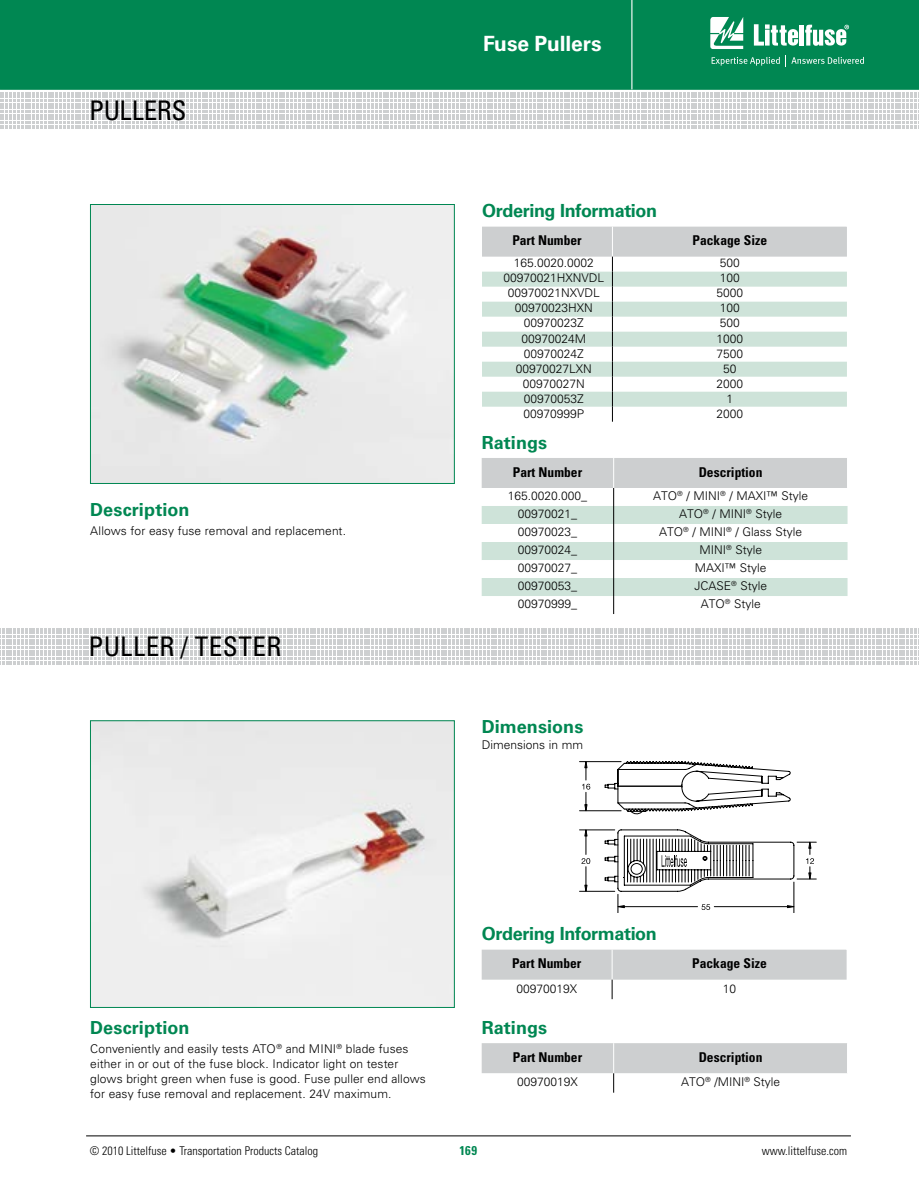
<style>
.page{position:relative;width:919px;height:1191px;background:#fff}
.page>*{position:absolute;margin:0;border:0;box-sizing:border-box;transform-origin:0 0}
.t1{font:condensed 27px "Univers LT Std";letter-spacing:.01em;color:#000}
.t2{font:condensed 27px "Univers LT Std";letter-spacing:-.015em;color:#000}
.t3{font:700 21px "Univers LT Std";letter-spacing:-.005em;color:#fff}
.t4{font:700 18px "Univers LT Std";color:#008752}
.t5{font:700 18px "Univers LT Std";letter-spacing:-.02em;color:#008752}
.t6{font:700 condensed 13.5px "Univers LT Std";color:#000}
.t7{font:700 condensed 12.75px "Univers LT Std";color:#008752}
.t8{font:300 12px/15px "Univers LT Std";color:#000}
.t9{font:300 condensed 12px "Univers LT Std";color:#000}
</style>
<div class="page">
<hr style="left:86px;top:1135px;width:764px;height:1px;background:#000">
<svg style="left:0;top:628px;width:919px;height:35px"></svg>
<div style="left:0;top:0;width:918px;height:90px;background:#008752"></div>
<hr style="left:631px;top:0;width:1px;height:89px;background:#fff">
<svg style="left:710px;top:17px;width:33px;height:32px"></svg>
<hr style="left:799px;top:25px;width:4px;height:21px;background:#fff">
<svg style="left:805px;top:25px;width:44px;height:21px"></svg>
<svg style="left:753px;top:24px;width:45px;height:22px"></svg>
<svg style="left:711px;top:57px;width:68px;height:9px"></svg>
<svg style="left:785px;top:55px;width:78px;height:11px"></svg>
<svg style="left:0;top:92px;width:917px;height:35px"></svg>
<img style="left:92px;top:206px;width:360px;height:276px">
<div style="left:90px;top:204px;width:364px;height:280px;border:1px solid #008752"></div>
<img style="left:92px;top:722px;width:360px;height:283px">
<div style="left:90px;top:720px;width:364px;height:287px;border:1px solid #008752"></div>
<svg style="left:481px;top:458px;width:367px;height:156px"></svg>
<hr style="left:613px;top:458px;width:1px;height:30px;background:#fff">
<hr style="left:847px;top:458px;width:1px;height:30px;background:#fff">
<svg style="left:481px;top:1043px;width:366px;height:49px"></svg>
<hr style="left:613px;top:1043px;width:1px;height:30px;background:#fff">
<svg style="left:482px;top:226px;width:365px;height:196px"></svg>
<hr style="left:579px;top:761px;width:42px;height:1px;background:#000">
<hr style="left:579px;top:810px;width:42px;height:1px;background:#000">
<svg style="left:582px;top:761px;width:8px;height:51px"></svg>
<hr style="left:579px;top:829px;width:35px;height:1px;background:#000">
<hr style="left:579px;top:891px;width:35px;height:1px;background:#000">
<svg style="left:581px;top:829px;width:9px;height:63px"></svg>
<svg style="left:604px;top:761px;width:212px;height:151px"></svg>
<svg style="left:481px;top:949px;width:366px;height:50px"></svg>
<h1 class="t2" style="left:89px;top:94px;width:99px">PULLERS</h1>
<h3 class="t4" style="left:90px;top:499px;width:101px">Description</h3>
<p class="t8" style="left:90px;top:523px;width:257px">Allows for easy fuse removal and replacement.</p>
<h1 class="t1" style="left:89px;top:629px;width:194px">PULLER / TESTER</h1>
<h2 class="t3" style="left:483px;top:32px;width:120px">Fuse Pullers</h2>
<h3 class="t5" style="left:482px;top:200px;width:176px">Ordering Information</h3>
<p class="t6" style="left:512px;top:232px;width:71px">Part Number</p>
<p class="t6" style="left:692px;top:232px;width:76px">Package Size</p>
<p class="t8" style="left:514px;top:256px;width:82px">165.0020.0002</p>
<p class="t8" style="left:719px;top:256px;width:22px">500</p>
<p class="t8" style="left:503px;top:271px;width:102px">00970021HXNVDL</p>
<p class="t8" style="left:719px;top:271px;width:22px">100</p>
<p class="t8" style="left:508px;top:286px;width:94px">00970021NXVDL</p>
<p class="t8" style="left:716px;top:286px;width:28px">5000</p>
<p class="t8" style="left:515px;top:301px;width:80px">00970023HXN</p>
<p class="t8" style="left:719px;top:301px;width:22px">100</p>
<p class="t8" style="left:524px;top:316px;width:62px">00970023Z</p>
<p class="t8" style="left:719px;top:316px;width:22px">500</p>
<p class="t8" style="left:521px;top:331px;width:66px">00970024M</p>
<p class="t8" style="left:716px;top:331px;width:28px">1000</p>
<p class="t8" style="left:524px;top:346px;width:62px">00970024Z</p>
<p class="t8" style="left:716px;top:346px;width:28px">7500</p>
<p class="t8" style="left:516px;top:361px;width:78px">00970027LXN</p>
<p class="t8" style="left:723px;top:361px;width:15px">50</p>
<p class="t8" style="left:523px;top:376px;width:64px">00970027N</p>
<p class="t8" style="left:716px;top:376px;width:28px">2000</p>
<p class="t8" style="left:524px;top:391px;width:62px">00970053Z</p>
<p class="t8" style="left:726px;top:391px;width:8px">1</p>
<p class="t8" style="left:523px;top:406px;width:62px">00970999P</p>
<p class="t8" style="left:716px;top:406px;width:28px">2000</p>
<h3 class="t4" style="left:481px;top:431px;width:67px">Ratings</h3>
<p class="t6" style="left:513px;top:463px;width:71px">Part Number</p>
<p class="t6" style="left:698px;top:463px;width:65px">Description</p>
<p class="t8" style="left:508px;top:488px;width:81px">165.0020.000_</p>
<p class="t8" style="left:653px;top:488px;width:156px">ATO<sup>®</sup> / MINI<sup>®</sup> / MAXI™ Style</p>
<p class="t8" style="left:518px;top:506px;width:61px">00970021_</p>
<p class="t8" style="left:679px;top:506px;width:104px">ATO<sup>®</sup> / MINI<sup>®</sup> Style</p>
<p class="t8" style="left:518px;top:524px;width:61px">00970023_</p>
<p class="t8" style="left:659px;top:524px;width:144px">ATO<sup>®</sup> / MINI<sup>®</sup> / Glass Style</p>
<p class="t8" style="left:518px;top:542px;width:61px">00970024_</p>
<p class="t8" style="left:699px;top:542px;width:64px">MINI<sup>®</sup> Style</p>
<p class="t8" style="left:518px;top:560px;width:61px">00970027_</p>
<p class="t8" style="left:694px;top:560px;width:73px">MAXI™ Style</p>
<p class="t8" style="left:518px;top:578px;width:61px">00970053_</p>
<p class="t8" style="left:694px;top:578px;width:74px">JCASE<sup>®</sup> Style</p>
<p class="t8" style="left:518px;top:596px;width:61px">00970999_</p>
<p class="t8" style="left:700px;top:596px;width:61px">ATO<sup>®</sup> Style</p>
<h3 class="t4" style="left:481px;top:716px;width:103px">Dimensions</h3>
<p class="t8" style="left:481px;top:737px;width:103px">Dimensions in mm</p>
<h3 class="t4" style="left:90px;top:1016px;width:101px">Description</h3>
<p class="t8" style="left:90px;top:1041px;width:337px">Conveniently and easily tests ATO<sup>®</sup> and MINI<sup>®</sup> blade fuses either in or out of the fuse block. Indicator light on tester glows bright green when fuse is good. Fuse puller end allows for easy fuse removal and replacement. 24V maximum.</p>
<h3 class="t5" style="left:481px;top:923px;width:176px">Ordering Information</h3>
<p class="t6" style="left:512px;top:955px;width:71px">Part Number</p>
<p class="t6" style="left:692px;top:955px;width:76px">Package Size</p>
<p class="t8" style="left:516px;top:981px;width:62px">00970019X</p>
<p class="t8" style="left:722px;top:981px;width:15px">10</p>
<h3 class="t4" style="left:481px;top:1016px;width:67px">Ratings</h3>
<p class="t6" style="left:513px;top:1048px;width:71px">Part Number</p>
<p class="t6" style="left:698px;top:1048px;width:65px">Description</p>
<p class="t8" style="left:517px;top:1074px;width:62px">00970019X</p>
<p class="t8" style="left:681px;top:1074px;width:101px">ATO<sup>®</sup> /MINI<sup>®</sup> Style</p>
<p class="t9" style="left:90px;top:1143px;width:230px">© 2010 Littelfuse • Transportation Products Catalog</p>
<p class="t7" style="left:459px;top:1142px;width:19px">169</p>
<p class="t9" style="left:761px;top:1143px;width:87px">www.littelfuse.com</p>
</div>
